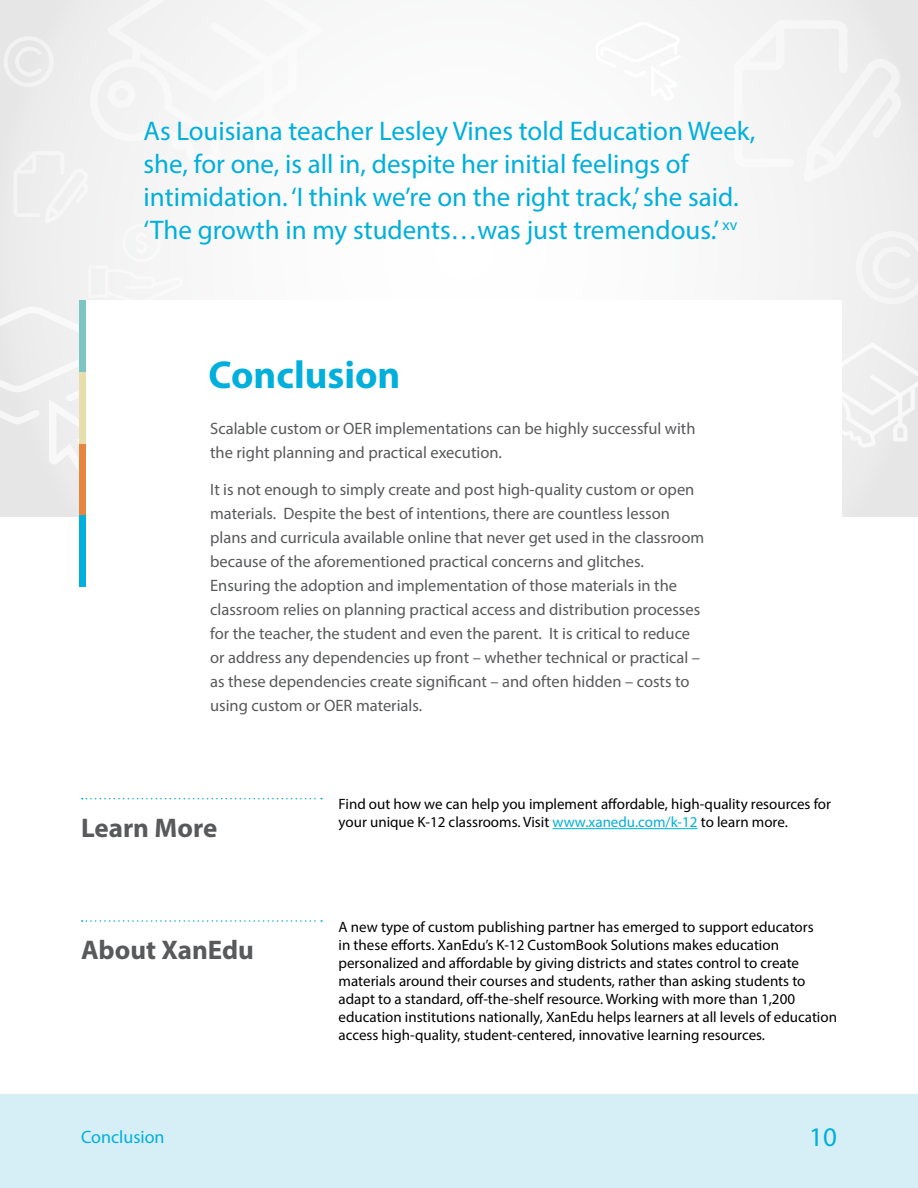
<style>
.page{position:relative;width:918px;height:1188px;background:#fff}
.page>*{position:absolute;margin:0;border:0;box-sizing:border-box;transform-origin:0 0}
.t1{font:700 39px "Myriad Pro";color:#00afdb}
.t2{font:27px/33px "Myriad Pro";color:#00afdb}
.t3{font:700 27px "Myriad Pro";color:#58595b}
.t4{font:18px "Myriad Pro";color:#00afdb}
.t5{font:16.5px/24px "Myriad Pro";color:#58595b}
.t6{font:15px/18px "Myriad Pro";color:#000}
.s1{color:#00afdb}
</style>
<div class="page">
<div style="left:0;top:1094px;width:918px;height:94px;background:#d6eff7"></div>
<svg style="left:0;top:0;width:918px;height:517px"></svg>
<svg style="left:596px;top:22px;width:85px;height:79px"></svg>
<svg style="left:842px;top:343px;width:76px;height:105px"></svg>
<div style="left:856px;top:231px;width:62px;height:73px;background:#efefef"></div>
<div style="left:734px;top:20px;width:167px;height:162px;background:#f2f2f2"></div>
<svg style="left:0;top:0;width:322px;height:475px"></svg>
<div style="left:86px;top:300px;width:756px;height:393px;background:#fff"></div>
<div style="left:80px;top:515px;width:6px;height:72px;background:#00afdb"></div>
<div style="left:80px;top:443px;width:6px;height:72px;background:#e6853d"></div>
<div style="left:80px;top:372px;width:6px;height:71px;background:#e8deab"></div>
<div style="left:80px;top:300px;width:6px;height:72px;background:#7dc4c2"></div>
<hr style="left:552px;top:828px;width:146px;height:1px;background:#00afdb">
<svg style="left:82px;top:798px;width:240px;height:1px"></svg>
<svg style="left:82px;top:920px;width:240px;height:2px"></svg>
<h2 class="t2" style="left:144px;top:114px;width:613px">As Louisiana teacher Lesley Vines told Education Week, she, for one, is all in, despite her initial feelings of intimidation. ‘I think we’re on the right track,’ she said. ‘The growth in my students…was just tremendous.’ <sup>xv</sup></h2>
<h1 class="t1" style="left:209px;top:350px;width:193px">Conclusion</h1>
<p class="t5" style="left:210px;top:416px;width:487px">Scalable custom or OER implementations can be highly successful with the right planning and practical execution.</p>
<p class="t5" style="left:210px;top:477px;width:496px">It is not enough to simply create and post high-quality custom or open materials. Despite the best of intentions, there are countless lesson plans and curricula available online that never get used in the classroom because of the aforementioned practical concerns and glitches.<br>Ensuring the adoption and implementation of those materials in the classroom relies on planning practical access and distribution processes for the teacher, the student and even the parent. It is critical to reduce or address any dependencies up front – whether technical or practical – as these dependencies create significant – and often hidden – costs to using custom or OER materials.</p>
<h2 class="t3" style="left:81px;top:810px;width:138px">Learn More</h2>
<h2 class="t3" style="left:81px;top:932px;width:174px">About XanEdu</h2>
<p class="t6" style="left:339px;top:795px;width:494px">Find out how we can help you implement affordable, high-quality resources for your unique K-12 classrooms. Visit <span class="s1">www.xanedu.com/k-12</span> to learn more.</p>
<p class="t6" style="left:339px;top:917px;width:500px">A new type of custom publishing partner has emerged to support educators<br>in these efforts. XanEdu’s K-12 CustomBook Solutions makes education personalized and affordable by giving districts and states control to create materials around their courses and students, rather than asking students to adapt to a standard, off-the-shelf resource. Working with more than 1,200 education institutions nationally, XanEdu helps learners at all levels of education access high-quality, student-centered, innovative learning resources.</p>
<p class="t4" style="left:81px;top:1125px;width:85px">Conclusion</p>
<h2 class="t2" style="left:809px;top:1120px;width:29px">10</h2>
</div>
